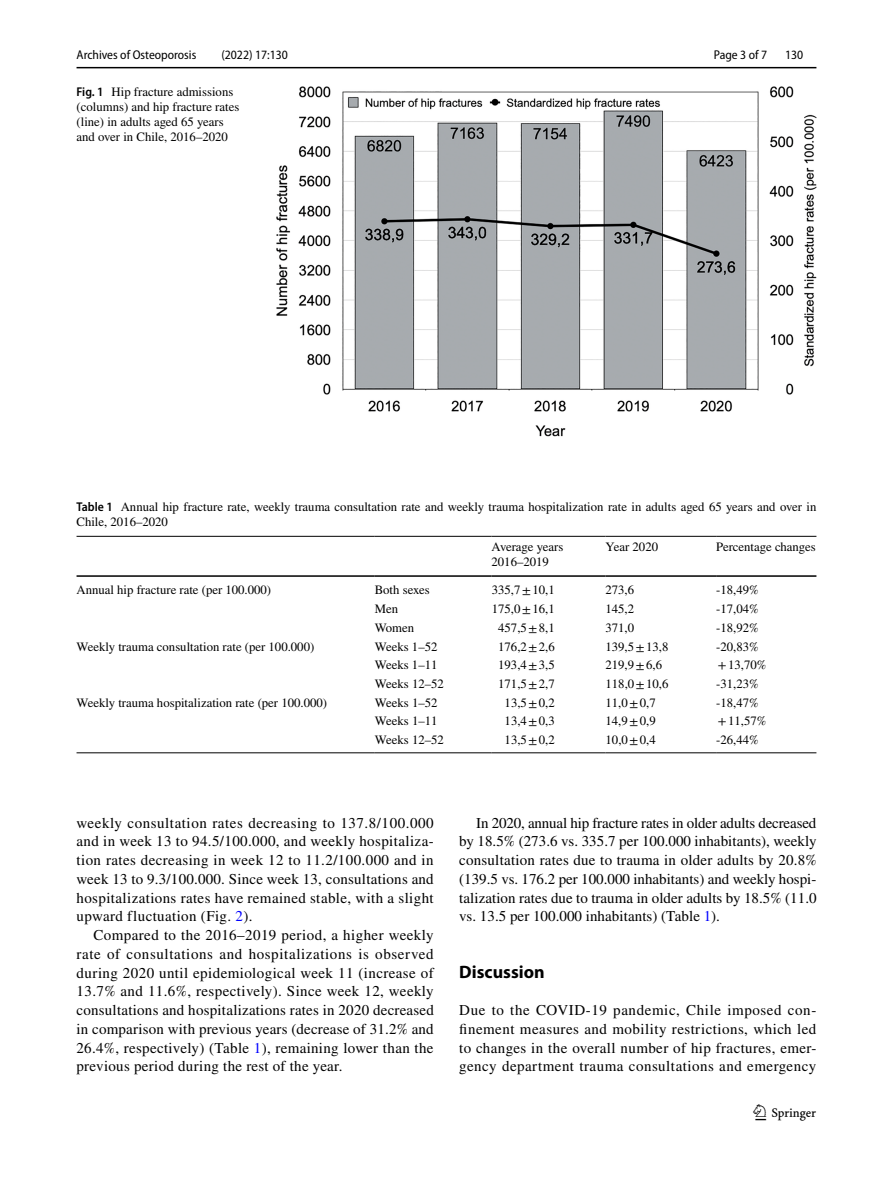
<style>
.page{position:relative;width:893px;height:1187px;background:#fff}
.page>*{position:absolute;margin:0;border:0;box-sizing:border-box;transform-origin:0 0}
.t1{font:22.5px "Springnew Regular 3";color:#000}
.t2{font:700 18px "Myriad Pro";color:#000}
.t3{font:15px/18.8px "STIX";letter-spacing:.02em;color:#000;text-align:justify}
.t4{font:12.75px/15px "STIX";color:#000}
.t5{font:semi-condensed 12.75px "Myriad Pro";color:#000}
.s1{font-family:"Myriad Pro";font-weight:600;font-stretch:semi-condensed}
.s2{color:#00f}
</style>
<div class="page">
<hr style="left:77px;top:67px;width:739px;height:1px;background:#000">
<img style="left:276px;top:87px;width:540px;height:350px">
<hr style="left:77px;top:536px;width:298px;height:1px;background:#000">
<hr style="left:77px;top:575px;width:298px;height:1px;background:#000">
<hr style="left:375px;top:536px;width:117px;height:1px;background:#000">
<hr style="left:375px;top:575px;width:117px;height:1px;background:#000">
<hr style="left:492px;top:536px;width:113px;height:1px;background:#000">
<hr style="left:492px;top:575px;width:113px;height:1px;background:#000">
<hr style="left:605px;top:536px;width:111px;height:1px;background:#000">
<hr style="left:605px;top:575px;width:111px;height:1px;background:#000">
<hr style="left:716px;top:536px;width:100px;height:1px;background:#000">
<hr style="left:716px;top:575px;width:100px;height:1px;background:#000">
<hr style="left:77px;top:752px;width:298px;height:1px;background:#000">
<hr style="left:375px;top:752px;width:117px;height:1px;background:#000">
<hr style="left:492px;top:752px;width:113px;height:1px;background:#000">
<hr style="left:605px;top:752px;width:111px;height:1px;background:#000">
<hr style="left:716px;top:752px;width:100px;height:1px;background:#000">
<p class="t5" style="left:77px;top:48px;width:121px">Archives of Osteoporosis</p>
<p class="t5" style="left:221px;top:48px;width:68px">(2022) 17:130</p>
<p class="t4" style="left:77px;top:85px;width:164px"><span class="s1">Fig. 1</span> Hip fracture admissions (columns) and hip fracture rates (line) in adults aged 65 years and over in Chile, 2016–2020</p>
<p class="t5" style="left:714px;top:48px;width:55px">Page 3 of 7</p>
<p class="t5" style="left:785px;top:48px;width:20px">130</p>
<p class="t4" style="left:77px;top:500px;width:741px"><span class="s1">Table 1</span> Annual hip fracture rate, weekly trauma consultation rate and weekly trauma hospitalization rate in adults aged 65 years and over in<br>Chile, 2016–2020</p>
<p class="t4" style="left:492px;top:540px;width:73px">Average years<br>2016–2019</p>
<p class="t4" style="left:605px;top:540px;width:54px">Year 2020</p>
<p class="t4" style="left:716px;top:540px;width:101px">Percentage changes</p>
<p class="t4" style="left:77px;top:583px;width:196px">Annual hip fracture rate (per 100.000)</p>
<p class="t4" style="left:375px;top:583px;width:57px">Both sexes</p>
<p class="t4" style="left:492px;top:583px;width:64px">335,7±10,1</p>
<p class="t4" style="left:605px;top:583px;width:30px">273,6</p>
<p class="t4" style="left:716px;top:583px;width:44px">-18,49%</p>
<p class="t4" style="left:375px;top:602px;width:25px">Men</p>
<p class="t4" style="left:492px;top:602px;width:64px">175,0±16,1</p>
<p class="t4" style="left:605px;top:602px;width:30px">145,2</p>
<p class="t4" style="left:716px;top:602px;width:44px">-17,04%</p>
<p class="t4" style="left:375px;top:621px;width:41px">Women</p>
<p class="t4" style="left:498px;top:621px;width:58px">457,5±8,1</p>
<p class="t4" style="left:605px;top:621px;width:30px">371,0</p>
<p class="t4" style="left:716px;top:621px;width:44px">-18,92%</p>
<p class="t4" style="left:77px;top:639px;width:239px">Weekly trauma consultation rate (per 100.000)</p>
<p class="t4" style="left:375px;top:639px;width:64px">Weeks 1–52</p>
<p class="t4" style="left:498px;top:639px;width:58px">176,2±2,6</p>
<p class="t4" style="left:605px;top:639px;width:64px">139,5±13,8</p>
<p class="t4" style="left:716px;top:639px;width:44px">-20,83%</p>
<p class="t4" style="left:375px;top:658px;width:64px">Weeks 1–11</p>
<p class="t4" style="left:498px;top:658px;width:58px">193,4±3,5</p>
<p class="t4" style="left:605px;top:658px;width:58px">219,9±6,6</p>
<p class="t4" style="left:718px;top:658px;width:50px">+13,70%</p>
<p class="t4" style="left:375px;top:677px;width:71px">Weeks 12–52</p>
<p class="t4" style="left:498px;top:677px;width:58px">171,5±2,7</p>
<p class="t4" style="left:605px;top:677px;width:64px">118,0±10,6</p>
<p class="t4" style="left:716px;top:677px;width:44px">-31,23%</p>
<p class="t4" style="left:77px;top:696px;width:252px">Weekly trauma hospitalization rate (per 100.000)</p>
<p class="t4" style="left:375px;top:695px;width:64px">Weeks 1–52</p>
<p class="t4" style="left:505px;top:695px;width:52px">13,5±0,2</p>
<p class="t4" style="left:606px;top:695px;width:52px">11,0±0,7</p>
<p class="t4" style="left:716px;top:695px;width:44px">-18,47%</p>
<p class="t4" style="left:375px;top:714px;width:64px">Weeks 1–11</p>
<p class="t4" style="left:505px;top:714px;width:52px">13,4±0,3</p>
<p class="t4" style="left:606px;top:714px;width:52px">14,9±0,9</p>
<p class="t4" style="left:718px;top:714px;width:50px">+11,57%</p>
<p class="t4" style="left:375px;top:733px;width:71px">Weeks 12–52</p>
<p class="t4" style="left:505px;top:733px;width:52px">13,5±0,2</p>
<p class="t4" style="left:606px;top:733px;width:52px">10,0±0,4</p>
<p class="t4" style="left:716px;top:733px;width:44px">-26,44%</p>
<p class="t3" style="left:77px;top:814px;width:359px">weekly consultation rates decreasing to 137.8/100.000 and in week 13 to 94.5/100.000, and weekly hospitaliza&shy;tion rates decreasing in week 12 to 11.2/100.000 and in week 13 to 9.3/100.000. Since week 13, consultations and hospitalizations rates have remained stable, with a slight upward fluctuation (Fig. <span class="s2">2</span>).</p>
<p class="t3" style="left:77px;top:926px;width:359px;text-indent:17px">Compared to the 2016–2019 period, a higher weekly rate of consultations and hospitalizations is observed during 2020 until epidemiological week 11 (increase of 13.7% and 11.6%, respectively). Since week 12, weekly consultations and hospitalizations rates in 2020 decreased in comparison with previous years (decrease of 31.2% and 26.4%, respectively) (Table <span class="s2">1</span>), remaining lower than the previous period during the rest of the year.</p>
<p class="t3" style="left:459px;top:814px;width:359px;text-indent:17px">In 2020, annual hip fracture rates in older adults decreased by 18.5% (273.6 vs. 335.7 per 100.000 inhabitants), weekly consultation rates due to trauma in older adults by 20.8% (139.5 vs. 176.2 per 100.000 inhabitants) and weekly hospi&shy;talization rates due to trauma in older adults by 18.5% (11.0 vs. 13.5 per 100.000 inhabitants) (Table <span class="s2">1</span>).</p>
<p class="t2" style="left:459px;top:959px;width:87px">Discussion</p>
<p class="t3" style="left:459px;top:1001px;width:359px">Due to the COVID-19 pandemic, Chile imposed con&shy;finement measures and mobility restrictions, which led to changes in the overall number of hip fractures, emer&shy;gency department trauma consultations and emergency</p>
<h1 class="t1" style="left:755px;top:1104px;width:62px">1 3</h1>
</div>
